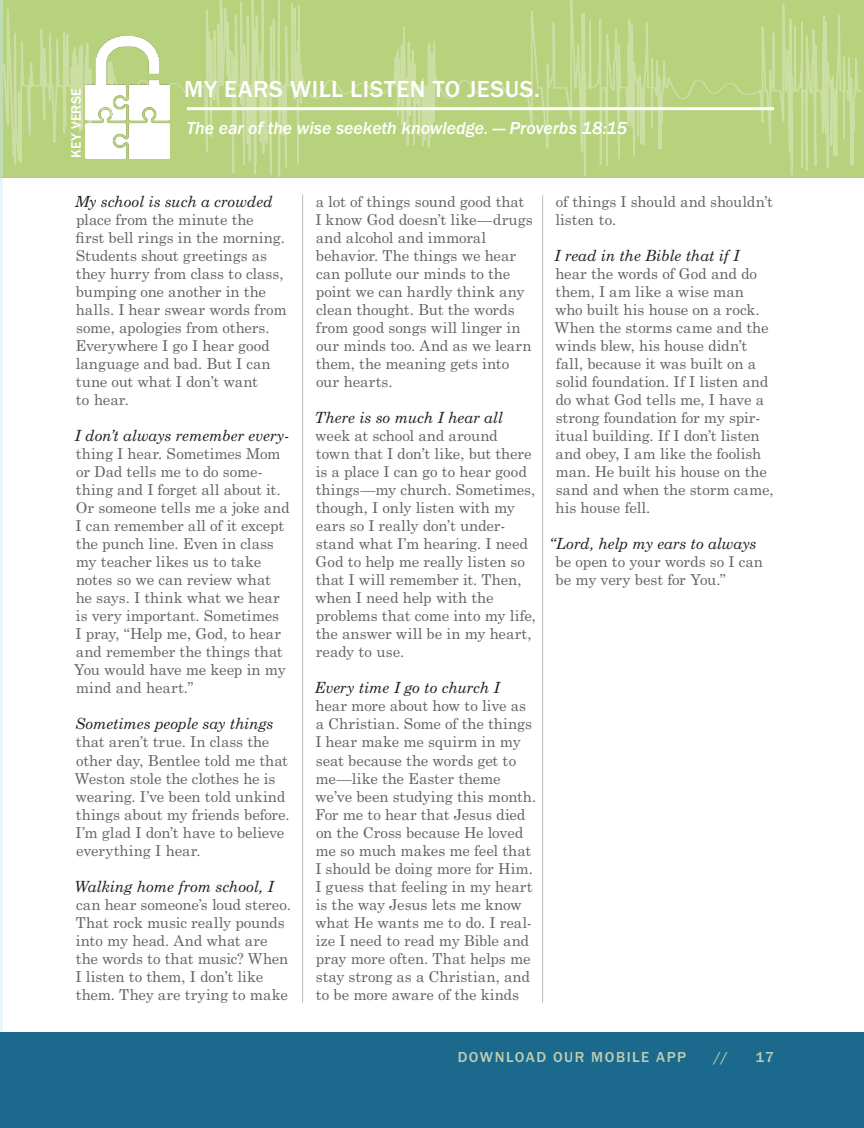
<style>
.page{position:relative;width:864px;height:1128px;background:#fff}
.page>*{position:absolute;margin:0;border:0;box-sizing:border-box;transform-origin:0 0}
.K_key_verse_title{font:500 24px "Franklin Gothic URW";letter-spacing:.025em;color:#fff}
.K_key_verse_scriptur{font:18px "Franklin Gothic URW Med Ita";letter-spacing:-.005em;color:#fff}
.T_copy{font:italic 15.3px "Century Schoolbook Std";letter-spacing:-.01em;color:#231f20}
.T_copy-2{font:15px/18px "Century Schoolbook Std";letter-spacing:-.005em;color:#636366}
.t1{font:500 15px "Franklin Gothic URW";letter-spacing:.105em;color:#e5e8bd}
.K_key_verse_text{font:500 14.1px "Franklin Gothic URW";letter-spacing:.02em;color:#fff}
</style>
<div class="page">
<div style="left:0;top:1031px;width:864px;height:96px;background:#1c698e"></div>
<svg style="left:3px;top:0;width:861px;height:177px;background:#bad384"></svg>
<hr style="left:0;top:0;width:3px;height:1031px;background:#ccebf7">
<img style="left:85px;top:36px;width:84px;height:122px">
<svg style="left:0;top:379px;width:3px;height:94px"></svg>
<hr style="left:187px;top:107px;width:587px;height:3px;background:#fff">
<hr style="left:0;top:177px;width:864px;height:1px;background:#bcbdc0">
<hr style="left:302px;top:194px;width:1px;height:808px;background:#bcbdc0">
<hr style="left:542px;top:195px;width:1px;height:807px;background:#bcbdc0">
<p class="K_key_verse_text" style="left:68px;top:158px;width:71px;rotate:-90deg">KEY VERSE</p>
<p class="K_key_verse_title" style="left:184px;top:74px;width:358px">MY EARS WILL LISTEN TO JESUS.</p>
<p class="K_key_verse_scriptur" style="left:187px;top:117px;width:442px">The ear of the wise seeketh knowledge. — Proverbs 18:15</p>
<p class="T_copy" style="left:75px;top:192px;width:199px">My school is such a crowded</p>
<p class="T_copy-2" style="left:75px;top:210px;width:213px">place from the minute the<br>first bell rings in the morning.<br>Students shout greetings as they hurry from class to class, bumping one another in the halls. I hear swear words from some, apologies from others.<br>Everywhere I go I hear good language and bad. But I can tune out what I don’t want<br>to hear.</p>
<p class="T_copy" style="left:75px;top:426px;width:216px">I don’t always remember every-</p>
<p class="T_copy-2" style="left:74px;top:444px;width:217px">thing I hear. Sometimes Mom or Dad tells me to do some&shy;thing and I forget all about it.<br>Or someone tells me a joke and<br>I can remember all of it except the punch line. Even in class my teacher likes us to take notes so we can review what<br>he says. I think what we hear is very important. Sometimes<br>I pray, “Help me, God, to hear and remember the things that<br>You would have me keep in my mind and heart.”</p>
<p class="T_copy" style="left:75px;top:714px;width:200px">Sometimes people say things</p>
<p class="T_copy-2" style="left:75px;top:732px;width:216px">that aren’t true. In class the other day, Bentlee told me that<br>Weston stole the clothes he is wearing. I’ve been told unkind things about my friends before.<br>I’m glad I don’t have to believe everything I hear.</p>
<p class="T_copy" style="left:74px;top:876px;width:201px">Walking home from school, I</p>
<p class="T_copy-2" style="left:76px;top:894px;width:217px">can hear someone’s loud stereo.<br>That rock music really pounds into my head. And what are the words to that music? When<br>I listen to them, I don’t like them. They are trying to make</p>
<p class="T_copy-2" style="left:315px;top:192px;width:219px">a lot of things sound good that<br>I know God doesn’t like—drugs and alcohol and immoral behavior. The things we hear can pollute our minds to the point we can hardly think any clean thought. But the words from good songs will linger in our minds too. And as we learn them, the meaning gets into our hearts.</p>
<p class="T_copy" style="left:315px;top:408px;width:190px">There is so much I hear all</p>
<p class="T_copy-2" style="left:315px;top:426px;width:222px">week at school and around<br>town that I don’t like, but there is a place I can go to hear good things—my church. Sometimes, though, I only listen with my ears so I really don’t under&shy;stand what I’m hearing. I need<br>God to help me really listen so that I will remember it. Then, when I need help with the problems that come into my life, the answer will be in my heart, ready to use.</p>
<p class="T_copy" style="left:314px;top:678px;width:187px">Every time I go to church I</p>
<p class="T_copy-2" style="left:315px;top:696px;width:223px">hear more about how to live as a Christian. Some of the things<br>I hear make me squirm in my seat because the words get to me—like the Easter theme we’ve been studying this month.<br>For me to hear that Jesus died on the Cross because He loved me so much makes me feel that<br>I should be doing more for Him.<br>I guess that feeling in my heart is the way Jesus lets me know what He wants me to do. I real&shy;ize I need to read my Bible and pray more often. That helps me stay strong as a Christian, and to be more aware of the kinds</p>
<p class="T_copy-2" style="left:555px;top:192px;width:219px">of things I should and shouldn’t listen to.</p>
<p class="T_copy" style="left:554px;top:246px;width:187px">I read in the Bible that if I</p>
<p class="T_copy-2" style="left:555px;top:264px;width:221px">hear the words of God and do them, I am like a wise man who built his house on a rock.<br>When the storms came and the winds blew, his house didn’t fall, because it was built on a solid foundation. If I listen and do what God tells me, I have a strong foundation for my spir&shy;itual building. If I don’t listen and obey, I am like the foolish man. He built his house on the sand and when the storm came, his house fell.</p>
<p class="T_copy" style="left:549px;top:534px;width:208px">“Lord, help my ears to always</p>
<p class="T_copy-2" style="left:556px;top:552px;width:209px">be open to your words so I can be my very best for You.”</p>
<p class="t1" style="left:457px;top:1047px;width:230px">DOWNLOAD OUR MOBILE APP</p>
<p class="t1" style="left:714px;top:1047px;width:15px">//</p>
<p class="t1" style="left:756px;top:1047px;width:20px">17</p>
</div>
